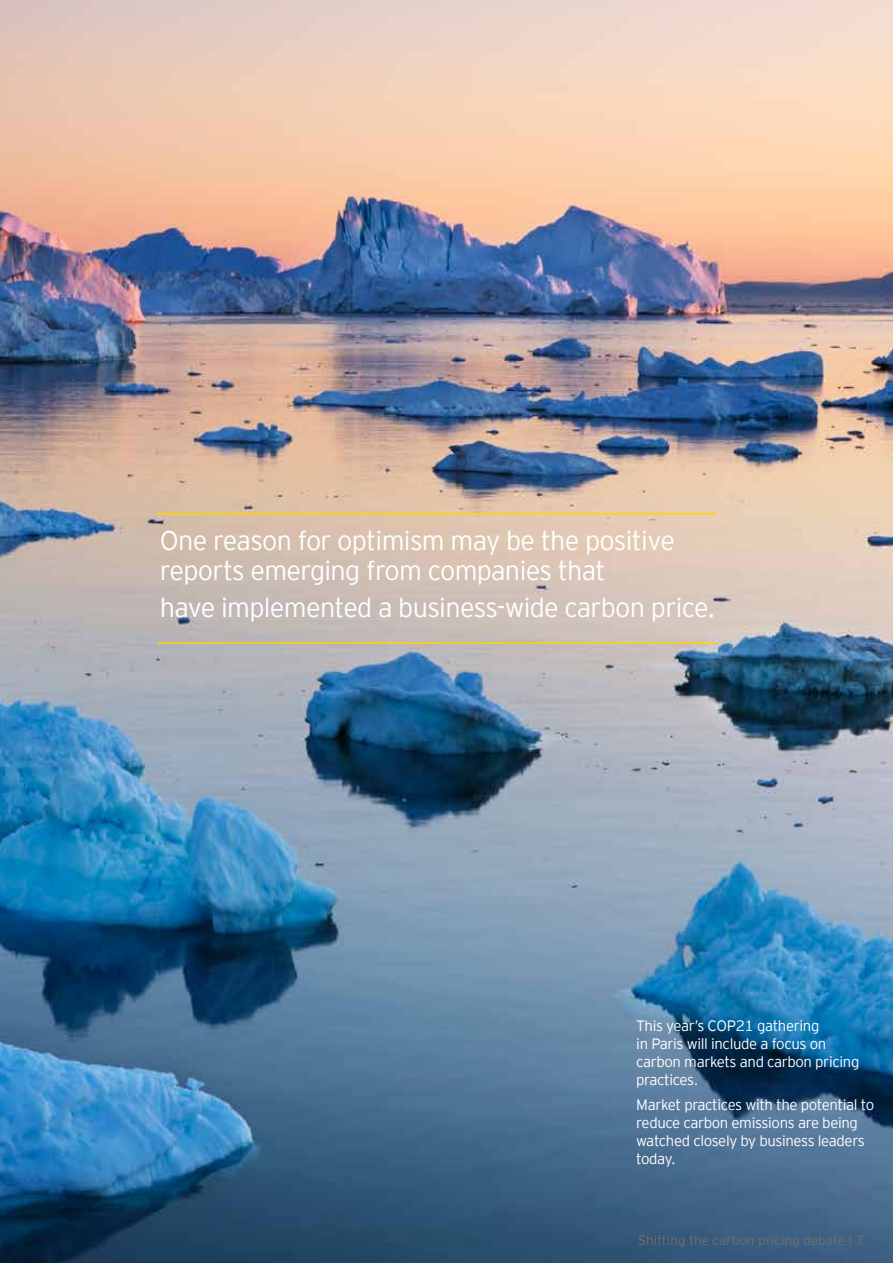
<style>
.page{position:relative;width:893px;height:1263px;background:#fff}
.page>*{position:absolute;margin:0;border:0;box-sizing:border-box;transform-origin:0 0}
.t1{font:300 27px/30px "EY Interstate";letter-spacing:-.025em;color:#fff}
.t2{font:300 15px/18px "EY Interstate";letter-spacing:-.025em;color:#fff}
.t3{font:300 13.5px "EY Interstate";color:#706f6f}
</style>
<div class="page">
<img style="left:0;top:0;width:893px;height:1263px">
<hr style="left:157px;top:513px;width:559px;height:1px;background:#ffd500">
<hr style="left:158px;top:642px;width:558px;height:1px;background:#ffd500">
<h1 class="t1" style="left:160px;top:524px;width:517px">One reason for optimism may be the positive reports emerging from companies that</h1>
<h1 class="t1" style="left:160px;top:591px;width:557px">have implemented a business-wide carbon price.</h1>
<p class="t2" style="left:636px;top:1016px;width:225px">This year’s COP21 gathering<br>in Paris will include a focus on carbon markets and carbon pricing practices.</p>
<p class="t2" style="left:636px;top:1095px;width:239px">Market practices with the potential to reduce carbon emissions are being watched closely by business leaders today.</p>
<p class="t3" style="left:638px;top:1231px;width:227px">Shifting the carbon pricing debate I 7</p>
<p class="t3" style="left:638px;top:1236px;width:227px">Shifting the carbon pricing debate I 7</p>
</div>
